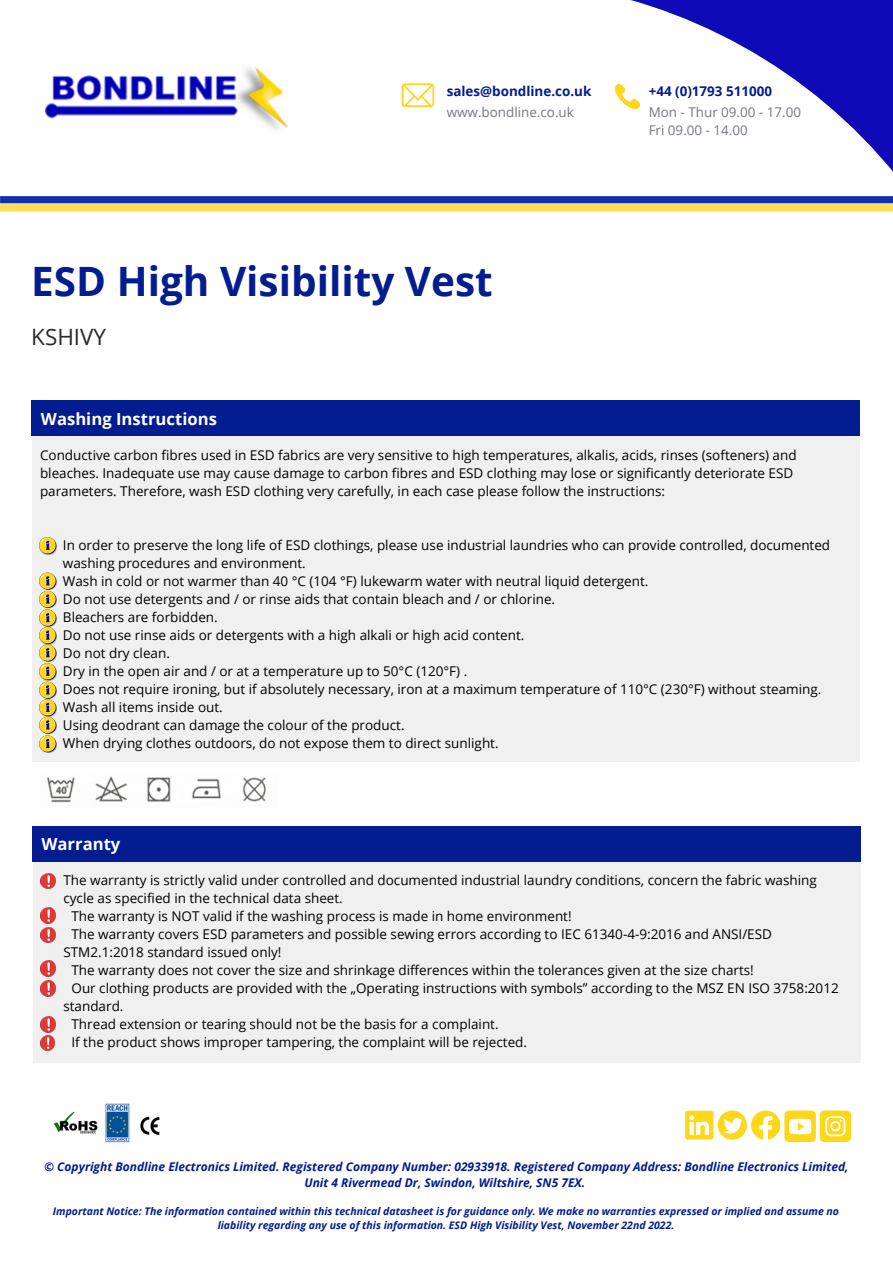
<style>
.page{position:relative;width:893px;height:1264px;background:#fff}
.page>*{position:absolute;margin:0;border:0;box-sizing:border-box;transform-origin:0 0}
.t1{font:700 40.5px "Open Sans";color:#031c8f}
.t2{font:22.5px "Open Sans";color:#292929}
.t3{font:700 16.65px "Open Sans";color:#fff}
.t4{font:13.5px/18px "Open Sans";color:#000}
.t5{font:13.35px/17.9px "Open Sans";color:#787581}
.t6{font:700 13.35px "Open Sans";color:#031c8f}
.t7{font:italic 700 12px/16.6px "Open Sans";color:#031c8f;text-align:center}
.t8{font:italic 700 10.5px/14px "Open Sans";color:#031c8f;text-align:center}
</style>
<div class="page">
<div style="left:32px;top:436px;width:827px;height:325px;background:#f1f0f0"></div>
<svg style="left:183px;top:0;width:709px;height:506px"></svg>
<svg style="left:0;top:196px;width:892px;height:15px;background:#8d8b89"></svg>
<div style="left:211px;top:0;width:277px;height:28px;background:#fff"></div>
<img style="left:46px;top:63px;width:241px;height:72px">
<svg style="left:401px;top:83px;width:33px;height:24px"></svg>
<svg style="left:609px;top:84px;width:31px;height:31px"></svg>
<img style="left:53px;top:1103px;width:77px;height:40px">
<img style="left:140px;top:1116px;width:19px;height:19px">
<svg style="left:685px;top:1110px;width:95px;height:29px"></svg>
<div style="left:784px;top:1110px;width:31px;height:31px;background:#fdd71a;border-radius:5px"></div>
<svg style="left:789px;top:1118px;width:22px;height:16px"></svg>
<div style="left:33px;top:861px;width:827px;height:201px;background:#f1f0f0"></div>
<svg style="left:819px;top:1110px;width:32px;height:31px"></svg>
<div style="left:31px;top:400px;width:829px;height:36px;background:#031c8f"></div>
<img style="left:47px;top:776px;width:219px;height:27px">
<svg style="left:44px;top:543px;width:13px;height:12px"></svg>
<svg style="left:39px;top:537px;width:17px;height:17px"></svg>
<svg style="left:44px;top:741px;width:13px;height:12px"></svg>
<svg style="left:39px;top:572px;width:17px;height:180px"></svg>
<div style="left:32px;top:825px;width:828px;height:36px;background:#031c8f"></div>
<img style="left:40px;top:873px;width:15px;height:15px">
<img style="left:40px;top:907px;width:15px;height:16px">
<img style="left:40px;top:927px;width:15px;height:15px">
<img style="left:40px;top:960px;width:15px;height:16px">
<img style="left:40px;top:980px;width:15px;height:16px">
<img style="left:40px;top:1016px;width:15px;height:16px">
<img style="left:40px;top:1035px;width:15px;height:15px">
<p class="t6" style="left:446px;top:82px;width:146px">sales@bondline.co.uk</p>
<p class="t6" style="left:648px;top:82px;width:125px">+44 (0)1793 511000</p>
<p class="t5" style="left:446px;top:103px;width:129px">www.bondline.co.uk</p>
<p class="t5" style="left:648px;top:103px;width:154px">Mon - Thur 09.00 - 17.00<br>Fri 09.00 - 14.00</p>
<h1 class="t1" style="left:31px;top:253px;width:463px">ESD High Visibility Vest</h1>
<h2 class="t2" style="left:31px;top:321px;width:76px">KSHIVY</h2>
<p class="t3" style="left:41px;top:407px;width:177px">Washing Instructions</p>
<p class="t4" style="left:40px;top:445px;width:758px">Conductive carbon fibres used in ESD fabrics are very sensitive to high temperatures, alkalis, acids, rinses (softeners) and bleaches. Inadequate use may cause damage to carbon fibres and ESD clothing may lose or significantly deteriorate ESD parameters. Therefore, wash ESD clothing very carefully, in each case please follow the instructions:</p>
<p class="t4" style="left:63px;top:535px;width:768px">In order to preserve the long life of ESD clothings, please use industrial laundries who can provide controlled, documented washing procedures and environment.<br>Wash in cold or not warmer than 40 °C (104 °F) lukewarm water with neutral liquid detergent.<br>Do not use detergents and / or rinse aids that contain bleach and / or chlorine.<br>Bleachers are forbidden.<br>Do not use rinse aids or detergents with a high alkali or high acid content.<br>Do not dry clean.<br>Dry in the open air and / or at a temperature up to 50°C (120°F) .<br>Does not require ironing, but if absolutely necessary, iron at a maximum temperature of 110°C (230°F) without steaming.<br>Wash all items inside out.<br>Using deodrant can damage the colour of the product.<br>When drying clothes outdoors, do not expose them to direct sunlight.</p>
<p class="t3" style="left:41px;top:832px;width:80px">Warranty</p>
<p class="t4" style="left:63px;top:871px;width:754px">The warranty is strictly valid under controlled and documented industrial laundry conditions, concern the fabric washing</p>
<p class="t4" style="left:63px;top:889px;width:281px">cycle as specified in the technical data sheet.</p>
<p class="t4" style="left:71px;top:907px;width:501px">The warranty is NOT valid if the washing process is made in home environment!</p>
<p class="t4" style="left:71px;top:925px;width:702px">The warranty covers ESD parameters and possible sewing errors according to IEC 61340-4-9:2016 and ANSI/ESD</p>
<p class="t4" style="left:63px;top:942px;width:219px">STM2.1:2018 standard issued only!</p>
<p class="t4" style="left:71px;top:960px;width:683px">The warranty does not cover the size and shrinkage differences within the tolerances given at the size charts!</p>
<p class="t4" style="left:71px;top:978px;width:768px">Our clothing products are provided with the „Operating instructions with symbols” according to the MSZ EN ISO 3758:2012</p>
<p class="t4" style="left:63px;top:996px;width:62px">standard.</p>
<p class="t4" style="left:71px;top:1014px;width:428px">Thread extension or tearing should not be the basis for a complaint.</p>
<p class="t4" style="left:71px;top:1032px;width:457px">If the product shows improper tampering, the complaint will be rejected.</p>
<p class="t7" style="left:44px;top:1157px;width:805px">© Copyright Bondline Electronics Limited. Registered Company Number: 02933918. Registered Company Address: Bondline Electronics Limited,<br>Unit 4 Rivermead Dr, Swindon, Wiltshire, SN5 7EX.</p>
<p class="t8" style="left:53px;top:1204px;width:787px">Important Notice: The information contained within this technical datasheet is for guidance only. We make no warranties expressed or implied and assume no liability regarding any use of this information. ESD High Visibility Vest, November 22nd 2022.</p>
</div>
